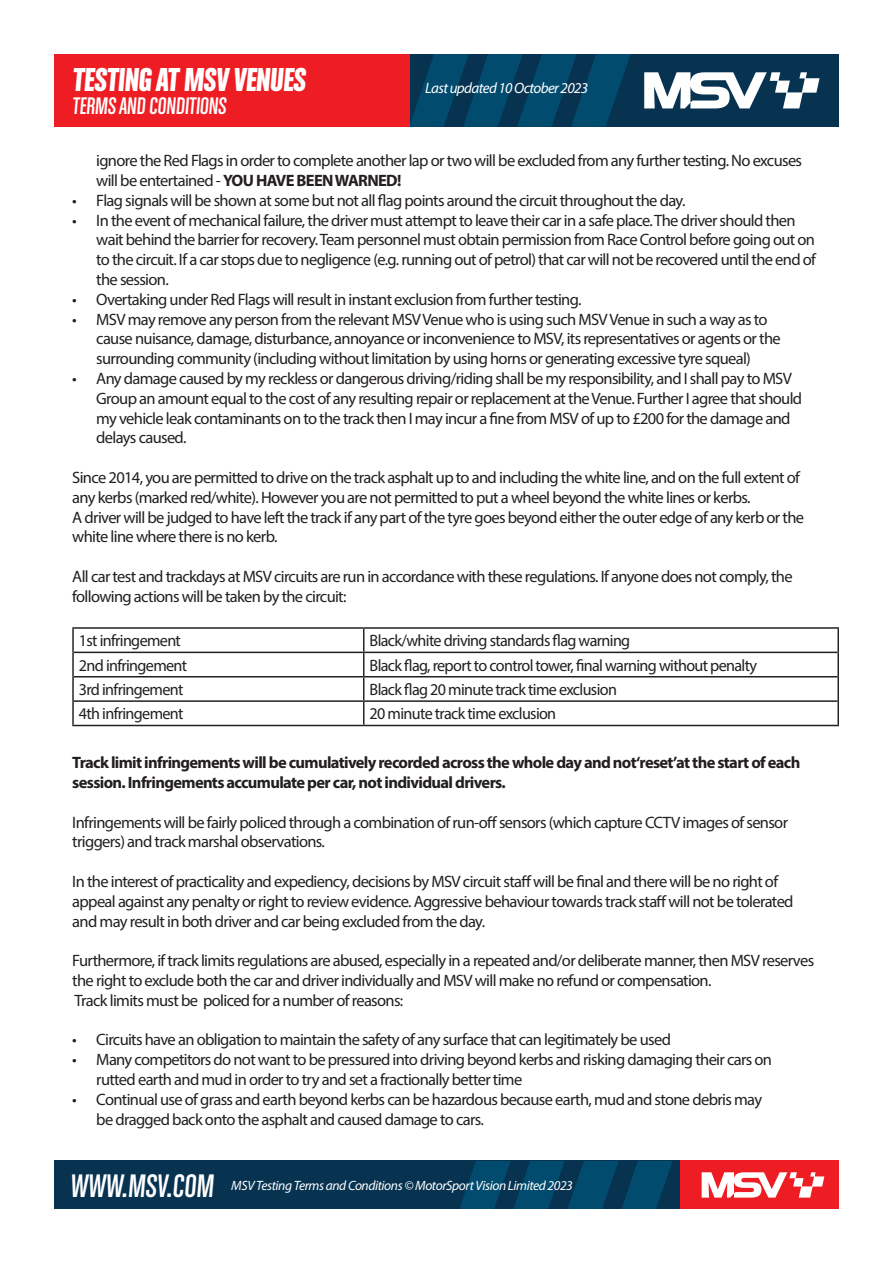
<style>
.page{position:relative;width:893px;height:1263px;background:#fff}
.page>*{position:absolute;margin:0;border:0;box-sizing:border-box;transform-origin:0 0}
.t1{font:35.25px "Chalet Comprime Hong Kong Eighty";color:#fff}
.t2{font:34.65px "Chalet Comprime Cologne Eighty";color:#fff}
.t3{font:25.5px "Chalet Comprime Cologne Eighty";color:#fff}
.t4{font:16.5px/19.8px "Myriad Pro";letter-spacing:-.04em;color:#231f20}
.t5{font:700 16.5px/19.8px "Myriad Pro";letter-spacing:-.04em;color:#231f20}
.t6{font:italic 15px "Myriad Pro";letter-spacing:-.04em;color:#fff}
.t7{font:italic 13.5px "Myriad Pro";letter-spacing:-.03em;color:#fff}
.s1{font-weight:700}
</style>
<div class="page">
<div style="left:326px;top:54px;width:513px;height:73px;background:#073351"></div>
<svg style="left:409px;top:54px;width:222px;height:73px"></svg>
<div style="left:54px;top:54px;width:355px;height:73px;background:#ee1d23"></div>
<svg style="left:644px;top:72px;width:175px;height:36px"></svg>
<div style="left:54px;top:1161px;width:785px;height:48px;background:#073351"></div>
<svg style="left:459px;top:1161px;width:213px;height:48px"></svg>
<div style="left:680px;top:1161px;width:159px;height:48px;background:#ee1d23"></div>
<svg style="left:702px;top:1172px;width:122px;height:25px"></svg>
<hr style="left:72px;top:627px;width:292px;height:2px;background:#231f20">
<hr style="left:364px;top:627px;width:475px;height:2px;background:#231f20">
<hr style="left:74px;top:652px;width:290px;height:1px;background:#231f20">
<hr style="left:364px;top:652px;width:473px;height:1px;background:#231f20">
<hr style="left:74px;top:676px;width:290px;height:1px;background:#231f20">
<hr style="left:364px;top:676px;width:473px;height:1px;background:#231f20">
<hr style="left:74px;top:700px;width:290px;height:2px;background:#231f20">
<hr style="left:364px;top:700px;width:473px;height:2px;background:#231f20">
<hr style="left:72px;top:725px;width:292px;height:1px;background:#231f20">
<hr style="left:364px;top:725px;width:475px;height:1px;background:#231f20">
<hr style="left:72px;top:629px;width:2px;height:23px;background:#231f20">
<hr style="left:837px;top:629px;width:2px;height:23px;background:#231f20">
<hr style="left:72px;top:652px;width:2px;height:25px;background:#231f20">
<hr style="left:837px;top:652px;width:2px;height:25px;background:#231f20">
<hr style="left:72px;top:677px;width:2px;height:24px;background:#231f20">
<hr style="left:837px;top:677px;width:2px;height:24px;background:#231f20">
<hr style="left:72px;top:701px;width:2px;height:24px;background:#231f20">
<svg style="left:363px;top:629px;width:1px;height:96px"></svg>
<hr style="left:837px;top:701px;width:2px;height:24px;background:#231f20">
<h1 class="t1" style="left:72px;top:59px;width:238px">TESTING AT MSV VENUES</h1>
<h3 class="t3" style="left:72px;top:92px;width:158px">TERMS AND CONDITIONS</h3>
<p class="t6" style="left:425px;top:79px;width:165px">Last updated 10 October 2023</p>
<p class="t4" style="left:96px;top:150px;width:707px">ignore the Red Flags in order to complete another lap or two will be excluded from any further testing. No excuses will be entertained - <span class="s1">YOU HAVE BEEN WARNED!</span></p>
<p class="t4" style="left:72px;top:190px;width:615px">• Flag signals will be shown at some but not all flag points around the circuit throughout the day.</p>
<p class="t4" style="left:96px;top:210px;width:721px;text-indent:-24px">• In the event of mechanical failure, the driver must attempt to leave their car in a safe place. The driver should then wait behind the barrier for recovery. Team personnel must obtain permission from Race Control before going out on to the circuit. If a car stops due to negligence (e.g. running out of petrol) that car will not be recovered until the end of the session.</p>
<p class="t4" style="left:72px;top:289px;width:511px">• Overtaking under Red Flags will result in instant exclusion from further testing.</p>
<p class="t4" style="left:96px;top:309px;width:686px;text-indent:-24px">• MSV may remove any person from the relevant MSV Venue who is using such MSV Venue in such a way as to cause nuisance, damage, disturbance, annoyance or inconvenience to MSV, its representatives or agents or the surrounding community (including without limitation by using horns or generating excessive tyre squeal)</p>
<p class="t4" style="left:96px;top:368px;width:707px;text-indent:-24px">• Any damage caused by my reckless or dangerous driving/riding shall be my responsibility, and I shall pay to MSV Group an amount equal to the cost of any resulting repair or replacement at the Venue. Further I agree that should my vehicle leak contaminants on to the track then I may incur a fine from MSV of up to £200 for the damage and delays caused.</p>
<p class="t4" style="left:72px;top:467px;width:733px">Since 2014, you are permitted to drive on the track asphalt up to and including the white line, and on the full extent of any kerbs (marked red/white). However you are not permitted to put a wheel beyond the white lines or kerbs.<br>A driver will be judged to have left the track if any part of the tyre goes beyond either the outer edge of any kerb or the white line where there is no kerb.</p>
<p class="t4" style="left:72px;top:566px;width:722px">All car test and trackdays at MSV circuits are run in accordance with these regulations. If anyone does not comply, the following actions will be taken by the circuit:</p>
<p class="t4" style="left:79px;top:631px;width:104px">1st infringement</p>
<p class="t4" style="left:370px;top:631px;width:262px">Black/white driving standards flag warning</p>
<p class="t4" style="left:79px;top:655px;width:110px">2nd infringement</p>
<p class="t4" style="left:370px;top:655px;width:389px">Black flag, report to control tower, final warning without penalty</p>
<p class="t4" style="left:79px;top:679px;width:106px">3rd infringement</p>
<p class="t4" style="left:370px;top:679px;width:249px">Black flag 20 minute track time exclusion</p>
<p class="t4" style="left:79px;top:704px;width:106px">4th infringement</p>
<p class="t4" style="left:370px;top:704px;width:188px">20 minute track time exclusion</p>
<p class="t5" style="left:72px;top:752px;width:730px">Track limit infringements will be cumulatively recorded across the whole day and not‘reset’at the start of each session. Infringements accumulate per car, not individual drivers.</p>
<p class="t4" style="left:72px;top:812px;width:717px">Infringements will be fairly policed through a combination of run-off sensors (which capture CCTV images of sensor triggers) and track marshal observations.</p>
<p class="t4" style="left:72px;top:871px;width:723px">In the interest of practicality and expediency, decisions by MSV circuit staff will be final and there will be no right of appeal against any penalty or right to review evidence. Aggressive behaviour towards track staff will not be tolerated and may result in both driver and car being excluded from the day.</p>
<p class="t4" style="left:72px;top:950px;width:743px">Furthermore, if track limits regulations are abused, especially in a repeated and/or deliberate manner, then MSV reserves the right to exclude both the car and driver individually and MSV will make no refund or compensation.<br>Track limits must be policed for a number of reasons:</p>
<p class="t4" style="left:72px;top:1030px;width:600px">• Circuits have an obligation to maintain the safety of any surface that can legitimately be used</p>
<p class="t4" style="left:96px;top:1049px;width:677px;text-indent:-24px">• Many competitors do not want to be pressured into driving beyond kerbs and risking damaging their cars on rutted earth and mud in order to try and set a fractionally better time</p>
<p class="t4" style="left:96px;top:1089px;width:667px;text-indent:-24px">• Continual use of grass and earth beyond kerbs can be hazardous because earth, mud and stone debris may be dragged back onto the asphalt and caused damage to cars.</p>
<h2 class="t2" style="left:70px;top:1166px;width:148px">WWW.MSV.COM</h2>
<p class="t7" style="left:231px;top:1177px;width:343px">MSV Testing Terms and Conditions © MotorSport Vision Limited 2023</p>
</div>
